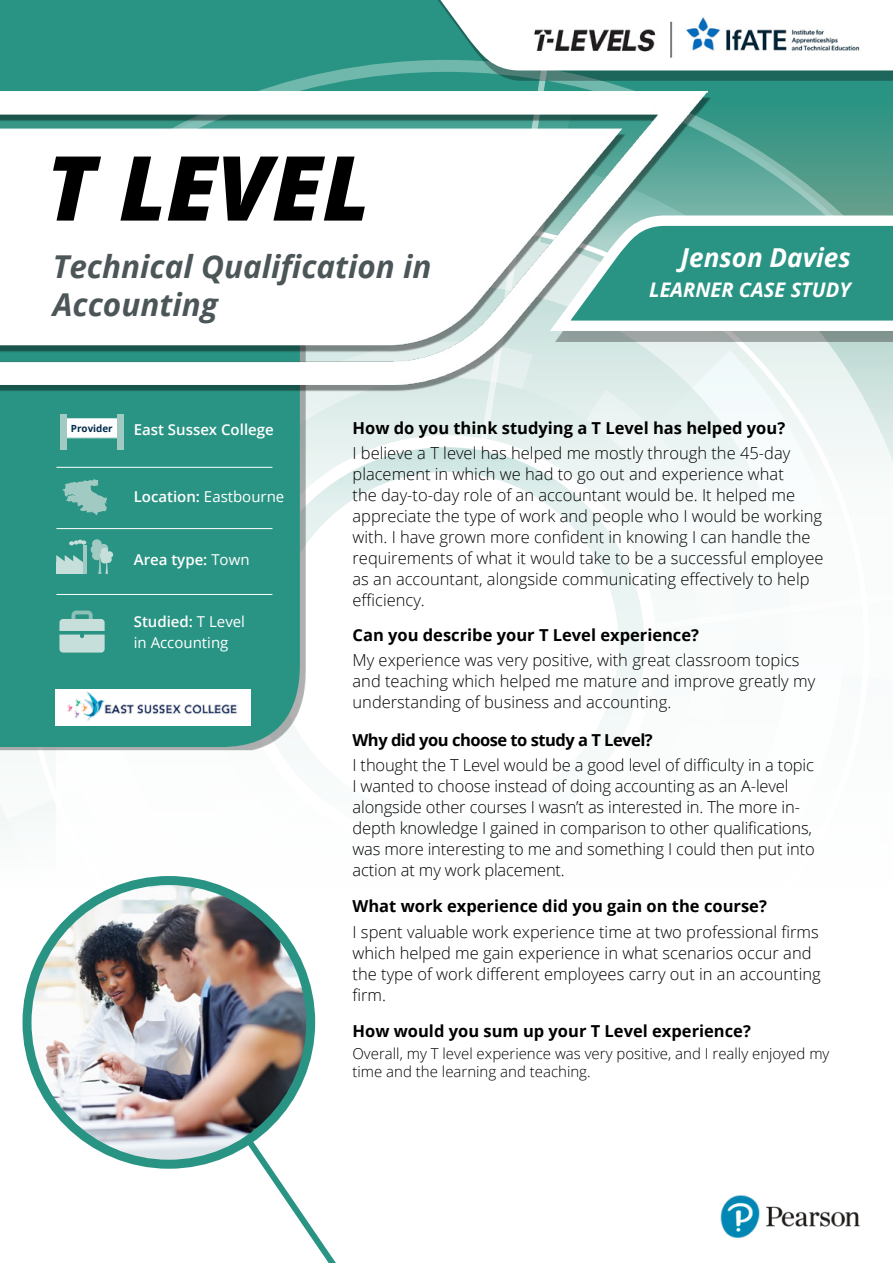
<style>
.page{position:relative;width:893px;height:1263px;background:#fff}
.page>*{position:absolute;margin:0;border:0;box-sizing:border-box;transform-origin:0 0}
.t1{font:italic 800 89.7px "Open Sans";color:#000}
.t2{font:italic 700 31.5px/37.8px "Open Sans";color:#4c5658}
.t3{font:italic 700 26.1px "Open Sans";color:#fff}
.t4{font:italic 700 20.1px "Open Sans";color:#fff}
.t5{font:300 16.5px/21px "Open Sans";color:#000}
.Question{font:700 16.5px "Open Sans";color:#000}
.Question-2{font:700 16.5px "Open Sans";letter-spacing:-.03em;color:#000}
.t6{font:300 15px/18px "Open Sans";color:#000}
.t7{font:15px/21px "Open Sans";color:#fff}
.t8{font:600 15px "Open Sans";color:#fff}
.t9{font:700 9.9px "Open Sans";color:#002c4d}
.s1{font-weight:600}
.s2{font-weight:400}
</style>
<div class="page">
<div style="left:0;top:0;width:893px;height:298px;background:#2a9484"></div>
<div style="left:0;top:391px;width:300px;height:356px;background:#2a9484"></div>
<div style="left:71px;top:611px;width:22px;height:16px;border:4px solid #8dc0b6;border-radius:3px"></div>
<svg style="left:59px;top:619px;width:46px;height:34px;background:#afd3cd"></svg>
<img style="left:0;top:91px;width:240px;height:272px">
<img style="left:720px;top:1195px;width:140px;height:43px">
<svg style="left:240px;top:0;width:653px;height:484px"></svg>
<svg style="left:181px;top:1019px;width:155px;height:244px"></svg>
<img style="left:27px;top:882px;width:284px;height:282px">
<div style="left:23px;top:876px;width:292px;height:293px;border:9px solid #2a9484;border-radius:50%"></div>
<hr style="left:56px;top:594px;width:216px;height:1px;background:#fff">
<hr style="left:56px;top:467px;width:216px;height:1px;background:#fff">
<div style="left:56px;top:562px;width:28px;height:12px;background:#c7dfdb"></div>
<svg style="left:56px;top:555px;width:27px;height:7px"></svg>
<hr style="left:83px;top:545px;width:4px;height:29px;background:#a1cac3">
<svg style="left:69px;top:540px;width:17px;height:5px"></svg>
<div style="left:92px;top:539px;width:10px;height:9px;background:#a1cac3;border-radius:50%"></div>
<div style="left:99px;top:544px;width:9px;height:9px;background:#a1cac3;border-radius:50%"></div>
<div style="left:91px;top:545px;width:9px;height:9px;background:#a1cac3;border-radius:50%"></div>
<div style="left:92px;top:551px;width:10px;height:9px;background:#a1cac3;border-radius:50%"></div>
<div style="left:101px;top:548px;width:7px;height:7px;background:#c7dfdb;border-radius:50%"></div>
<div style="left:106px;top:551px;width:7px;height:7px;background:#c7dfdb;border-radius:50%"></div>
<div style="left:100px;top:552px;width:7px;height:7px;background:#c7dfdb;border-radius:50%"></div>
<div style="left:101px;top:557px;width:7px;height:6px;background:#c7dfdb;border-radius:50%"></div>
<div style="left:104px;top:556px;width:8px;height:7px;background:#c7dfdb;border-radius:50%"></div>
<svg style="left:98px;top:559px;width:10px;height:15px"></svg>
<div style="left:62px;top:418px;width:57px;height:20px;background:#fff;border:1px solid #c7dfdb"></div>
<div style="left:60px;top:415px;width:7px;height:35px;background:#a1cac3"></div>
<div style="left:117px;top:415px;width:6px;height:35px;background:#a1cac3"></div>
<svg style="left:62px;top:479px;width:45px;height:36px;background:#6cb2a7"></svg>
<hr style="left:56px;top:528px;width:216px;height:1px;background:#fff">
<img style="left:56px;top:689px;width:195px;height:37px">
<p class="t1" style="left:46px;top:120px;width:325px">T LEVEL</p>
<p class="t2" style="left:53px;top:247px;width:380px">Technical Qualification in<br>Accounting</p>
<p class="t3" style="left:680px;top:239px;width:172px">Jenson Davies</p>
<p class="t4" style="left:649px;top:276px;width:203px">LEARNER CASE STUDY</p>
<p class="t9" style="left:71px;top:422px;width:43px">Provider</p>
<p class="t8" style="left:134px;top:419px;width:142px">East Sussex College</p>
<p class="t7" style="left:134px;top:486px;width:152px"><span class="s1">Location:</span> Eastbourne</p>
<p class="t8" style="left:134px;top:549px;width:117px">Area type: <span class="s2">Town</span></p>
<p class="t7" style="left:134px;top:610px;width:113px"><span class="s1">Studied:</span> T Level in Accounting</p>
<p class="Question" style="left:352px;top:416px;width:434px">How do you think studying a T Level has helped you?</p>
<p class="t5" style="left:352px;top:442px;width:473px">I believe a T level has helped me mostly through the 45-day placement in which we had to go out and experience what<br>the day-to-day role of an accountant would be. It helped me appreciate the type of work and people who I would be working with. I have grown more confident in knowing I can handle the requirements of what it would take to be a successful employee as an accountant, alongside communicating effectively to help efficiency.</p>
<p class="Question" style="left:352px;top:623px;width:348px">Can you describe your T Level experience?</p>
<p class="t5" style="left:352px;top:649px;width:464px">My experience was very positive, with great classroom topics and teaching which helped me mature and improve greatly my understanding of business and accounting.</p>
<p class="Question-2" style="left:352px;top:728px;width:302px">Why did you choose to study a T Level?</p>
<p class="t5" style="left:352px;top:754px;width:464px">I thought the T Level would be a good level of difficulty in a topic I wanted to choose instead of doing accounting as an A-level alongside other courses I wasn’t as interested in. The more in&shy;depth knowledge I gained in comparison to other qualifications, was more interesting to me and something I could then put into action at my work placement.</p>
<p class="Question" style="left:352px;top:895px;width:416px">What work experience did you gain on the course?</p>
<p class="t5" style="left:352px;top:921px;width:470px">I spent valuable work experience time at two professional firms which helped me gain experience in what scenarios occur and the type of work different employees carry out in an accounting firm.</p>
<p class="Question" style="left:352px;top:1019px;width:400px">How would you sum up your T Level experience?</p>
<p class="t6" style="left:352px;top:1045px;width:478px">Overall, my T level experience was very positive, and I really enjoyed my time and the learning and teaching.</p>
</div>
